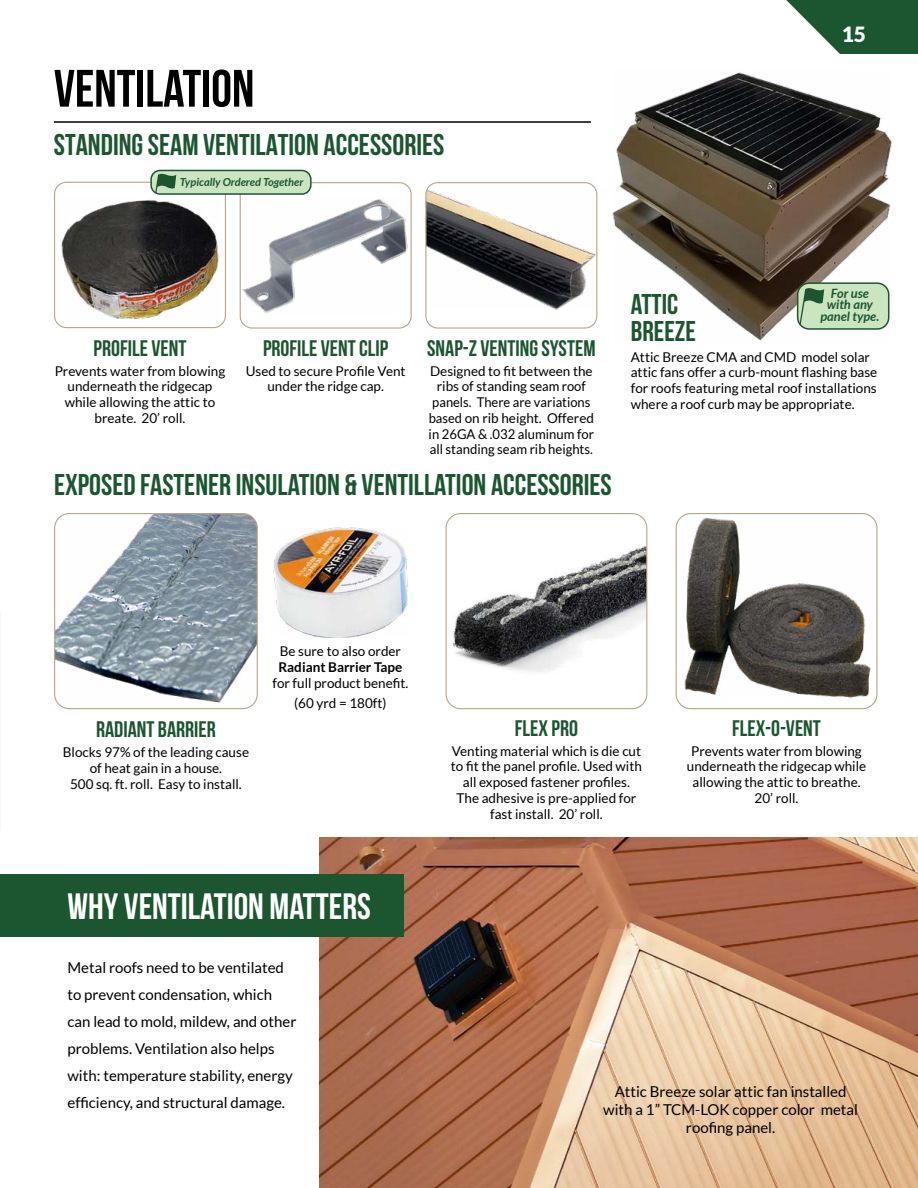
<style>
.page{position:relative;width:918px;height:1188px;background:#fff}
.page>*{position:absolute;margin:0;border:0;box-sizing:border-box;transform-origin:0 0}
.t1{font:52.5px "Bebas Neue";color:#000}
.t2{font:36.6px "Bebas Neue";color:#fff}
.t3{font:700 30px "Bebas Neue";color:#1b5630}
.t4{font:700 28.65px/27.3px "Bebas Neue";color:#1b5630}
.t5{font:700 22.5px "Bebas Neue";color:#1b5630}
.t6{font:900 21px "Lato";color:#fff}
.t7{font:15px/27px "Lato";color:#000}
.t8{font:13.5px/15.8px "Lato";color:#000;text-align:center}
.t9{font:700 13.5px "Lato";color:#000}
.t10{font:italic 700 12.9px/11.6px "Lato";color:#1b5630;text-align:center}
.t11{font:italic 700 11.1px "Lato";color:#1b5630}
</style>
<div class="page">
<svg style="left:786px;top:0;width:132px;height:54px"></svg>
<hr style="left:54px;top:121px;width:537px;height:2px;background:#000">
<img style="left:61px;top:200px;width:158px;height:120px">
<div style="left:54px;top:182px;width:172px;height:146px;border:1px solid #b8a587;border-radius:12px"></div>
<img style="left:242px;top:199px;width:166px;height:114px">
<div style="left:240px;top:182px;width:172px;height:147px;border:1px solid #b8a587;border-radius:12px"></div>
<img style="left:427px;top:188px;width:170px;height:122px">
<div style="left:425px;top:182px;width:172px;height:147px;border:1px solid #b8a587;border-radius:12px"></div>
<img style="left:320px;top:838px;width:598px;height:350px">
<div style="left:0;top:874px;width:403px;height:63px;background:#1b5630"></div>
<div style="left:151px;top:170px;width:160px;height:24px;background:#cbe5c1;border-radius:9px"></div>
<div style="left:150px;top:170px;width:162px;height:25px;border:2px solid #1b5630;border-radius:9px"></div>
<svg style="left:155px;top:171px;width:21px;height:23px"></svg>
<img style="left:56px;top:515px;width:200px;height:189px">
<div style="left:54px;top:513px;width:204px;height:196px;border:1px solid #b8a587;border-radius:15px"></div>
<img style="left:681px;top:516px;width:191px;height:182px">
<div style="left:676px;top:513px;width:201px;height:196px;border:1px solid #b8a587;border-radius:15px"></div>
<img style="left:452px;top:546px;width:193px;height:126px">
<div style="left:446px;top:513px;width:201px;height:196px;border:1px solid #b8a587;border-radius:15px"></div>
<img style="left:612px;top:72px;width:280px;height:269px">
<img style="left:274px;top:527px;width:134px;height:110px">
<div style="left:798px;top:283px;width:91px;height:46px;background:#cbe5c1;border-radius:12px"></div>
<div style="left:797px;top:282px;width:92px;height:48px;border:2px solid #1b5630;border-radius:12px"></div>
<svg style="left:800px;top:285px;width:24px;height:40px"></svg>
<h1 class="t1" style="left:54px;top:60px;width:202px">VENTILATION</h1>
<h3 class="t3" style="left:54px;top:128px;width:392px">STANDING SEAM VENTILATION ACCESSORIES</h3>
<p class="t11" style="left:180px;top:176px;width:125px">Typically Ordered Together</p>
<h3 class="t6" style="left:842px;top:22px;width:26px">15</h3>
<h3 class="t5" style="left:94px;top:336px;width:94px">PROFILE VENT</h3>
<p class="t8" style="left:55px;top:363px;width:172px">Prevents water from blowing underneath the ridgecap while allowing the attic to breate. 20’ roll.</p>
<h3 class="t5" style="left:263px;top:336px;width:127px">PROFILE VENT CLIP</h3>
<p class="t8" style="left:246px;top:363px;width:161px">Used to secure Profile Vent under the ridge cap.</p>
<h3 class="t5" style="left:427px;top:336px;width:170px">SNAP-Z VENTING SYSTEM</h3>
<p class="t8" style="left:429px;top:363px;width:167px">Designed to fit between the ribs of standing seam roof panels. There are variations based on rib height. Offered in 26GA &amp; .032 aluminum for all standing seam rib heights.</p>
<h3 class="t3" style="left:54px;top:469px;width:559px">EXPOSED FASTENER INSULATION &amp; VENTILLATION ACCESSORIES</h3>
<p class="t10" style="left:821px;top:288px;width:60px">For use with any panel type.</p>
<h3 class="t4" style="left:631px;top:290px;width:67px">ATTIC<br>BREEZE</h3>
<p class="t8" style="left:631px;top:349px;width:248px;text-align:left">Attic Breeze CMA and CMD model solar attic fans offer a curb-mount flashing base for roofs featuring metal roof installations where a roof curb may be appropriate.</p>
<p class="t8" style="left:280px;top:643px;width:123px">Be sure to also order</p>
<p class="t9" style="left:278px;top:659px;width:126px">Radiant Barrier Tape</p>
<p class="t8" style="left:273px;top:673px;width:137px;line-height:20.1px">for full product benefit. (60 yrd = 180ft)</p>
<h3 class="t5" style="left:96px;top:717px;width:121px">RADIANT BARRIER</h3>
<p class="t8" style="left:63px;top:744px;width:188px">Blocks 97% of the leading cause of heat gain in a house.<br>500 sq. ft. roll. Easy to install.</p>
<h2 class="t2" style="left:68px;top:886px;width:305px">WHY VENTILATION MATTERS</h2>
<p class="t7" style="left:68px;top:954px;width:230px">Metal roofs need to be ventilated to prevent condensation, which can lead to mold, mildew, and other problems. Ventilation also helps with: temperature stability, energy efficiency, and structural damage.</p>
<h3 class="t5" style="left:515px;top:716px;width:65px">FLEX PRO</h3>
<p class="t8" style="left:451px;top:743px;width:193px">Venting material which is die cut to fit the panel profile. Used with all exposed fastener profiles.<br>The adhesive is pre-applied for fast install. 20’ roll.</p>
<h3 class="t5" style="left:732px;top:716px;width:90px">FLEX-O-VENT</h3>
<p class="t8" style="left:687px;top:743px;width:181px">Prevents water from blowing underneath the ridgecap while allowing the attic to breathe.<br>20’ roll.</p>
<p class="t7" style="left:603px;top:1082px;width:256px;line-height:18px;text-align:center">Attic Breeze solar attic fan installed with a 1” TCM-LOK copper color metal roofing panel.</p>
</div>
